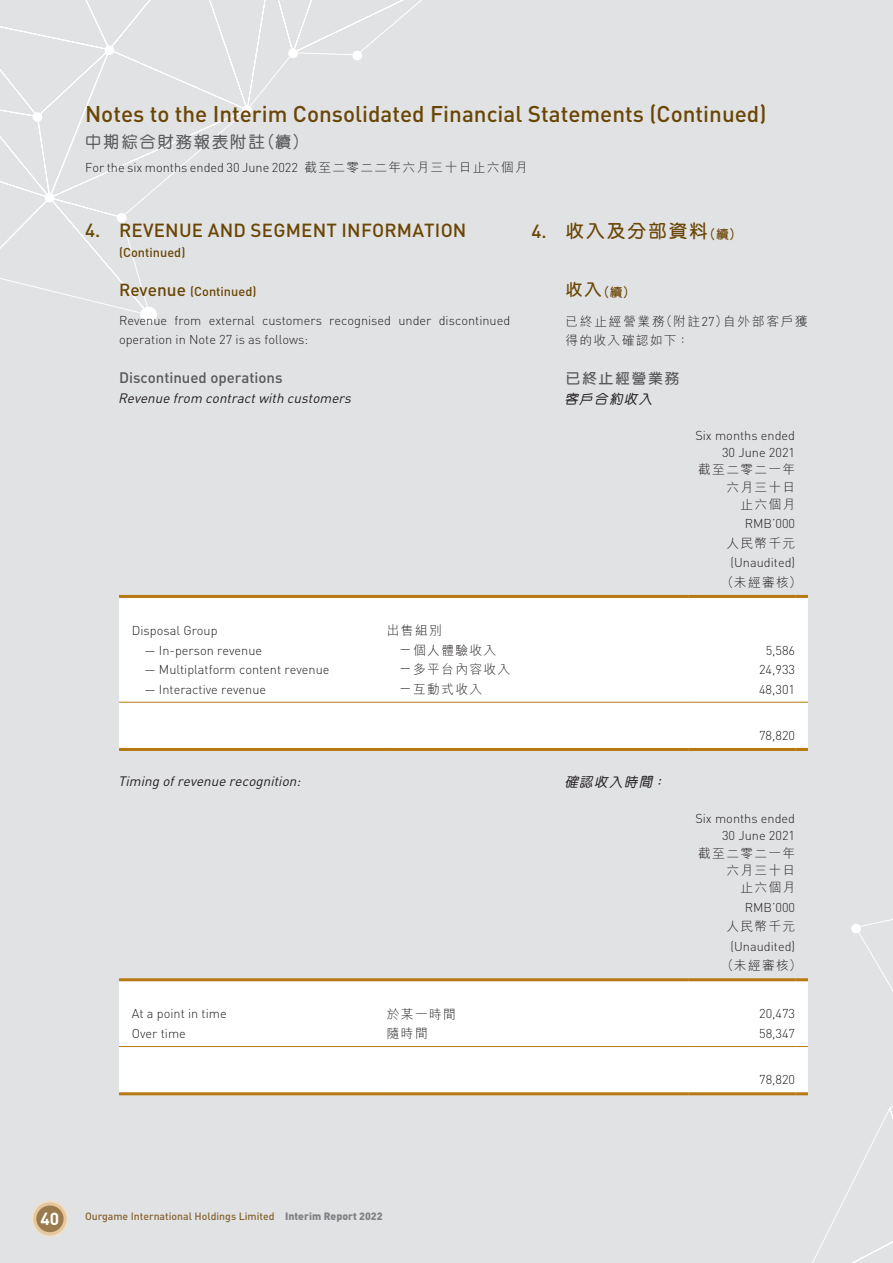
<style>
.page{position:relative;width:893px;height:1263px;background:#e1e2e4}
.page>*{position:absolute;margin:0;border:0;box-sizing:border-box;transform-origin:0 0}
.t1{font:500 22.5px "DIN Pro";color:#6a4604}
.t2{font:500 18.75px "DIN Pro";letter-spacing:.01em;color:#6a4604}
.t3{font:600 18.75px "M Yuen HK";letter-spacing:.1em;color:#6a4604}
.t4{font:700 17.25px "DIN Pro";color:#fff}
.t5{font:500 16.5px "M Yuen HK";letter-spacing:.1em;color:#57585a}
.t6{font:500 15px "DIN Pro";color:#57585a}
.t7{font:600 15px "M Yuen HK";letter-spacing:.1em;color:#57585a}
.t8{font:italic 13.5px "DIN Pro";color:#231f20}
.t9{font:italic 500 13.5px "M Yuen HK";color:#231f20}
.t10{font:300 12.75px/17.2px "DIN Pro";color:#231f20;text-align:right}
.t11{font:300 12.75px/17.2px "M Hei HK";letter-spacing:.1em;color:#231f20;text-align:right}
.t12{font:500 12.75px "DIN Pro";color:#6a4604}
.t13{font:300 12.75px/19.5px "M Hei HK";letter-spacing:.13em;color:#231f20}
.t14{font:600 12.75px "M Yuen HK";color:#6a4604}
.t15{font:500 10.5px "DIN Pro";color:#86632f}
.s1{font-family:"M Hei HK"}
.s2{font-size:17.25px}
.s3{font-family:"DIN Pro";font-weight:500}
.s4{font-size:12.75px}
.s5{font-family:"DIN Pro"}
.s6{font-weight:900;color:#808285}
</style>
<div class="page">
<svg style="left:797px;top:919px;width:96px;height:344px"></svg>
<svg style="left:0;top:0;width:472px;height:595px"></svg>
<svg style="left:104px;top:45px;width:11px;height:11px"></svg>
<svg style="left:242px;top:105px;width:10px;height:11px"></svg>
<svg style="left:139px;top:305px;width:19px;height:19px"></svg>
<svg style="left:352px;top:50px;width:11px;height:11px"></svg>
<svg style="left:44px;top:192px;width:11px;height:11px"></svg>
<svg style="left:32px;top:112px;width:11px;height:11px"></svg>
<svg style="left:288px;top:48px;width:11px;height:11px"></svg>
<svg style="left:116px;top:212px;width:11px;height:11px"></svg>
<svg style="left:851px;top:923px;width:10px;height:11px"></svg>
<svg style="left:32px;top:1201px;width:36px;height:36px"></svg>
<div style="left:33px;top:1202px;width:33px;height:33px;background:#e5c69d;border-radius:50%"></div>
<div style="left:36px;top:1205px;width:28px;height:27px;background:#9b7b4d;border-radius:50%"></div>
<div style="left:119px;top:598px;width:689px;height:150px;background:#fff"></div>
<hr style="left:119px;top:702px;width:268px;height:1px;background:#b87811">
<hr style="left:387px;top:702px;width:302px;height:1px;background:#b87811">
<hr style="left:689px;top:702px;width:106px;height:1px;background:#b87811">
<svg style="left:795px;top:702px;width:13px;height:1px"></svg>
<hr style="left:119px;top:748px;width:268px;height:3px;background:#b87811">
<hr style="left:387px;top:748px;width:302px;height:3px;background:#b87811">
<hr style="left:689px;top:748px;width:106px;height:3px;background:#b87811">
<svg style="left:795px;top:748px;width:13px;height:3px"></svg>
<hr style="left:119px;top:595px;width:268px;height:3px;background:#b87811">
<hr style="left:387px;top:595px;width:302px;height:3px;background:#b87811">
<hr style="left:689px;top:595px;width:106px;height:3px;background:#b87811">
<svg style="left:795px;top:595px;width:13px;height:3px"></svg>
<div style="left:119px;top:981px;width:689px;height:111px;background:#fff"></div>
<hr style="left:119px;top:1046px;width:268px;height:1px;background:#b87811">
<hr style="left:387px;top:1046px;width:302px;height:1px;background:#b87811">
<hr style="left:689px;top:1046px;width:106px;height:1px;background:#b87811">
<svg style="left:795px;top:1046px;width:13px;height:1px"></svg>
<hr style="left:119px;top:1092px;width:268px;height:3px;background:#b87811">
<hr style="left:387px;top:1092px;width:302px;height:3px;background:#b87811">
<hr style="left:689px;top:1092px;width:106px;height:3px;background:#b87811">
<svg style="left:795px;top:1092px;width:13px;height:3px"></svg>
<hr style="left:119px;top:978px;width:268px;height:3px;background:#b87811">
<hr style="left:387px;top:978px;width:302px;height:3px;background:#b87811">
<hr style="left:689px;top:978px;width:106px;height:3px;background:#b87811">
<svg style="left:795px;top:978px;width:13px;height:3px"></svg>
<h1 class="t1" style="left:85px;top:99px;width:683px">Notes to the Interim Consolidated Financial Statements (Continued)</h1>
<p class="t5" style="left:85px;top:134px;width:225px">中期綜合財務報表附註（續）</p>
<p class="t10" style="left:85px;top:158px;width:444px">For the six months ended 30 June 2022 <span class="s1">截至二零二二年六月三十日止六個月</span></p>
<h2 class="t2" style="left:85px;top:218px;width:383px">4. REVENUE AND SEGMENT INFORMATION</h2>
<p class="t12" style="left:119px;top:243px;width:68px">(Continued)</p>
<p class="t12" style="left:119px;top:283px;width:139px"><span class="s2">Revenue</span> (Continued)</p>
<p class="t10" style="left:119px;top:310px;width:393px;line-height:19.5px;text-align:left">Revenue from external customers recognised under discontinued operation in Note 27 is as follows:</p>
<p class="t6" style="left:119px;top:368px;width:165px">Discontinued operations</p>
<p class="t8" style="left:118px;top:389px;width:238px">Revenue from contractwith customers</p>
<h2 class="t3" style="left:531px;top:222px;width:211px"><span class="s3">4.</span> 收入及分部資料<span class="s4">（續）</span></h2>
<p class="t14" style="left:566px;top:286px;width:71px"><span class="s2">收入</span>（續）</p>
<p class="t13" style="left:566px;top:311px;width:244px">已終止經營業務（附註<span class="s5">27</span>）自外部客戶獲得的收入確認如下：</p>
<p class="t7" style="left:566px;top:371px;width:115px">已終止經營業務</p>
<p class="t9" style="left:564px;top:392px;width:92px">客戶合約收入</p>
<p class="t10" style="left:695px;top:426px;width:101px">Six months ended<br>30 June 2021</p>
<p class="t11" style="left:698px;top:461px;width:98px">截至二零二一年六月三十日<br>止六個月</p>
<p class="t10" style="left:745px;top:514px;width:52px">RMB’000</p>
<p class="t11" style="left:726px;top:534px;width:70px">人民幣千元</p>
<p class="t10" style="left:730px;top:553px;width:66px">(Unaudited)</p>
<p class="t11" style="left:721px;top:573px;width:82px">（未經審核）</p>
<p class="t10" style="left:132px;top:621px;width:87px">Disposal Group</p>
<p class="t11" style="left:387px;top:622px;width:56px">出售組別</p>
<p class="t10" style="left:145px;top:641px;width:119px">— In-person revenue</p>
<p class="t11" style="left:400px;top:641px;width:98px"><span class="s5">—</span>個人體驗收入</p>
<p class="t10" style="left:766px;top:641px;width:31px">5,586</p>
<p class="t10" style="left:145px;top:660px;width:186px">— Multiplatform content revenue</p>
<p class="t11" style="left:400px;top:661px;width:112px"><sup>—</sup>多平台內容收入</p>
<p class="t10" style="left:759px;top:660px;width:38px">24,933</p>
<p class="t10" style="left:145px;top:680px;width:123px">— Interactive revenue</p>
<p class="t11" style="left:400px;top:680px;width:84px"><span class="s5">—</span>互動式收入</p>
<p class="t10" style="left:759px;top:680px;width:38px">48,301</p>
<p class="t10" style="left:759px;top:726px;width:38px">78,820</p>
<p class="t8" style="left:118px;top:772px;width:188px">Timing ofrevenue recognition:</p>
<p class="t10" style="left:695px;top:809px;width:101px">Six months ended<br>30 June 2021</p>
<p class="t11" style="left:698px;top:844px;width:98px">截至二零二一年六月三十日<br>止六個月</p>
<p class="t10" style="left:745px;top:898px;width:52px">RMB’000</p>
<p class="t11" style="left:726px;top:918px;width:70px">人民幣千元</p>
<p class="t10" style="left:730px;top:937px;width:66px">(Unaudited)</p>
<p class="t11" style="left:721px;top:957px;width:82px">（未經審核）</p>
<p class="t10" style="left:132px;top:1005px;width:96px">At a point in time</p>
<p class="t11" style="left:387px;top:1005px;width:70px">於某一時間</p>
<p class="t10" style="left:759px;top:1005px;width:38px">20,473</p>
<p class="t10" style="left:132px;top:1024px;width:56px">Over time</p>
<p class="t11" style="left:387px;top:1025px;width:42px">隨時間</p>
<p class="t10" style="left:759px;top:1024px;width:38px">58,347</p>
<p class="t10" style="left:759px;top:1070px;width:38px">78,820</p>
<p class="t9" style="left:564px;top:775px;width:106px">確認收入時間：</p>
<h3 class="t4" style="left:41px;top:1206px;width:20px">40</h3>
<p class="t15" style="left:85px;top:1209px;width:299px">Ourgame International Holdings Limited <span class="s6">Interim Report 2022</span></p>
</div>
